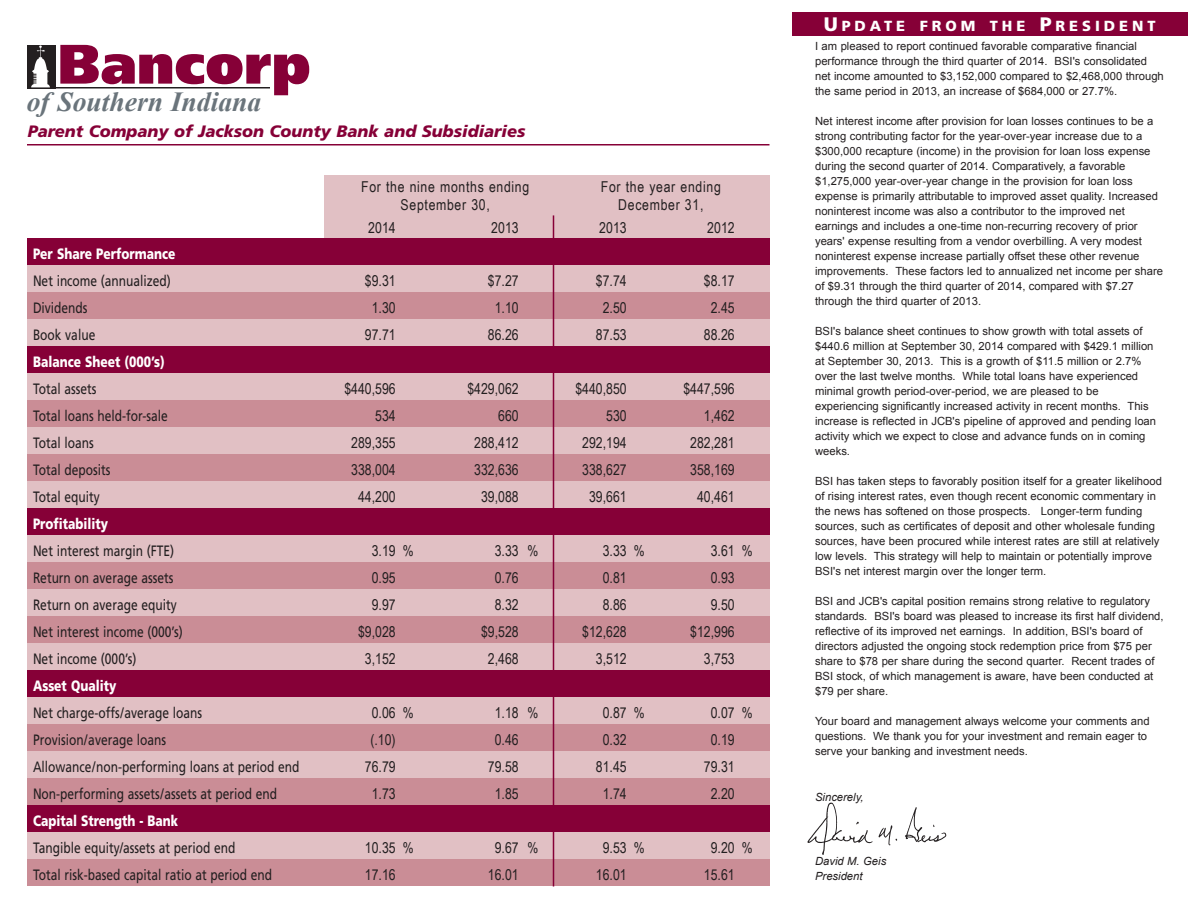
<style>
.page{position:relative;width:1188px;height:918px;background:#fff}
.page>*{position:absolute;margin:0;border:0;box-sizing:border-box;transform-origin:0 0}
.t1{font:900 55.5px "Frutiger";color:#860037}
.t2{font:italic 700 27.6px "Times New Roman";color:#6a747b}
.t3{font:italic 900 16.5px "Frutiger";color:#860037}
.t4{font:15px/27px "Arial Narrow";color:#231f20;text-align:center}
.t5{font:15px/27px "Frutiger";color:#231f20;scale:.8 1}
.t6{font:900 15px "Frutiger";color:#fff;scale:.8 1}
.t7{font:15px/18px "Arial Narrow";letter-spacing:.045em;color:#231f20;text-align:center}
.t8{font:900 14.7px "Frutiger";letter-spacing:.27em;color:#fff}
.t9{font:11.25px/15px "Arial";color:#231f20}
.t10{font:italic 11.25px/15.5px "Arial";color:#231f20}
.s1{font-size:19.5px}
</style>
<div class="page">
<div style="left:27px;top:238px;width:743px;height:28px;background:#860037"></div>
<div style="left:324px;top:176px;width:446px;height:62px;background:#e1c0c4"></div>
<div style="left:27px;top:266px;width:743px;height:26px;background:#e1c0c4"></div>
<div style="left:27px;top:292px;width:743px;height:28px;background:#ca8d96"></div>
<div style="left:27px;top:320px;width:743px;height:26px;background:#e1c0c4"></div>
<div style="left:27px;top:346px;width:743px;height:28px;background:#860037"></div>
<div style="left:27px;top:374px;width:743px;height:26px;background:#e1c0c4"></div>
<div style="left:27px;top:400px;width:743px;height:28px;background:#ca8d96"></div>
<div style="left:27px;top:454px;width:743px;height:28px;background:#ca8d96"></div>
<div style="left:27px;top:428px;width:743px;height:26px;background:#e1c0c4"></div>
<div style="left:27px;top:482px;width:743px;height:26px;background:#e1c0c4"></div>
<div style="left:27px;top:508px;width:743px;height:28px;background:#860037"></div>
<div style="left:27px;top:536px;width:743px;height:26px;background:#e1c0c4"></div>
<div style="left:27px;top:562px;width:743px;height:28px;background:#ca8d96"></div>
<div style="left:27px;top:616px;width:743px;height:28px;background:#ca8d96"></div>
<div style="left:27px;top:590px;width:743px;height:26px;background:#e1c0c4"></div>
<div style="left:27px;top:644px;width:743px;height:26px;background:#e1c0c4"></div>
<div style="left:27px;top:670px;width:743px;height:28px;background:#860037"></div>
<div style="left:27px;top:698px;width:743px;height:26px;background:#e1c0c4"></div>
<div style="left:27px;top:724px;width:743px;height:28px;background:#ca8d96"></div>
<div style="left:27px;top:778px;width:743px;height:28px;background:#ca8d96"></div>
<div style="left:27px;top:752px;width:743px;height:26px;background:#e1c0c4"></div>
<div style="left:27px;top:806px;width:743px;height:26px;background:#860037"></div>
<div style="left:27px;top:832px;width:743px;height:28px;background:#e1c0c4"></div>
<div style="left:27px;top:860px;width:743px;height:26px;background:#ca8d96"></div>
<img style="left:807px;top:802px;width:140px;height:53px">
<div style="left:792px;top:12px;width:396px;height:24px;background:#860037"></div>
<div style="left:27px;top:45px;width:29px;height:43px;background:#231f20"></div>
<hr style="left:27px;top:87px;width:243px;height:1px;background:#231f20">
<hr style="left:27px;top:144px;width:743px;height:2px;background:#860037">
<img style="left:31px;top:45px;width:19px;height:42px">
<hr style="left:553px;top:215px;width:1px;height:671px;background:#860037">
<h1 class="t1" style="left:58px;top:42px;width:254px">Bancorp</h1>
<h2 class="t2" style="left:27px;top:86px;width:236px">of Southern Indiana</h2>
<h3 class="t3" style="left:28px;top:125px;width:499px">Parent Company of Jackson County Bank and Subsidiaries</h3>
<h3 class="t6" style="left:33px;top:248px;width:180px">Per Share Performance</h3>
<h3 class="t5" style="left:33px;top:268px;width:174px">Net income (annualized)<br>Dividends<br>Book value</h3>
<h3 class="t6" style="left:33px;top:356px;width:166px">Balance Sheet (000’s)</h3>
<h3 class="t5" style="left:33px;top:376px;width:170px">Total assets<br>Total loans held-for-sale<br>Total loans<br>Total deposits<br>Total equity</h3>
<h3 class="t6" style="left:33px;top:518px;width:95px">Profitability</h3>
<h3 class="t5" style="left:33px;top:538px;width:189px">Net interest margin (FTE)<br>Return on average assets<br>Return on average equity<br>Net interest income (000’s)<br>Net income (000’s)</h3>
<h3 class="t6" style="left:33px;top:680px;width:106px">Asset Quality</h3>
<h3 class="t5" style="left:33px;top:700px;width:335px">Net charge-offs/average loans Provision/average loans Allowance/non-performing loans at period end Non-performing assets/assets at period end</h3>
<h3 class="t6" style="left:33px;top:815px;width:183px">Capital Strength - Bank</h3>
<h3 class="t5" style="left:33px;top:835px;width:300px">Tangible equity/assets at period end<br>Total risk-based capital ratio at period end</h3>
<h3 class="t7" style="left:361px;top:178px;width:170px">For the nine months ending<br>September 30,</h3>
<h3 class="t7" style="left:601px;top:178px;width:122px">For the year ending<br>December 31,</h3>
<h3 class="t4" style="left:491px;top:214px;width:29px">2013</h3>
<h3 class="t4" style="left:368px;top:214px;width:29px">2014</h3>
<h3 class="t4" style="left:599px;top:214px;width:29px">2013</h3>
<h3 class="t4" style="left:707px;top:214px;width:29px">2012</h3>
<h3 class="t4" style="left:365px;top:267px;width:32px">$9.31<br>1.30<br>97.71</h3>
<h3 class="t4" style="left:488px;top:267px;width:32px">$7.27<br>1.10<br>86.26</h3>
<h3 class="t4" style="left:596px;top:267px;width:32px">$7.74<br>2.50<br>87.53</h3>
<h3 class="t4" style="left:704px;top:267px;width:32px">$8.17<br>2.45<br>88.26</h3>
<h3 class="t4" style="left:344px;top:375px;width:53px;text-align:right">$440,596<br>534<br>289,355<br>338,004<br>44,200</h3>
<h3 class="t4" style="left:467px;top:375px;width:53px;text-align:right">$429,062<br>660<br>288,412<br>332,636<br>39,088</h3>
<h3 class="t4" style="left:575px;top:375px;width:53px;text-align:right">$440,850<br>530<br>292,194<br>338,627<br>39,661</h3>
<h3 class="t4" style="left:683px;top:375px;width:53px;text-align:right">$447,596<br>1,462<br>282,281<br>358,169<br>40,461</h3>
<h3 class="t4" style="left:358px;top:537px;width:39px;text-align:right">3.19<br>0.95<br>9.97 $9,028<br>3,152</h3>
<h3 class="t4" style="left:403px;top:537px;width:12px">%</h3>
<h3 class="t4" style="left:527px;top:537px;width:12px">%</h3>
<h3 class="t4" style="left:634px;top:537px;width:12px">%</h3>
<h3 class="t4" style="left:742px;top:537px;width:12px">%</h3>
<h3 class="t4" style="left:481px;top:537px;width:39px;text-align:right">3.33<br>0.76<br>8.32 $9,528<br>2,468</h3>
<h3 class="t4" style="left:582px;top:537px;width:46px;text-align:right">3.33<br>0.81<br>8.86 $12,628<br>3,512</h3>
<h3 class="t4" style="left:690px;top:537px;width:46px;text-align:right">3.61<br>0.93<br>9.50 $12,996<br>3,753</h3>
<h3 class="t4" style="left:365px;top:699px;width:32px">0.06 (.10)<br>76.79<br>1.73</h3>
<h3 class="t4" style="left:403px;top:699px;width:12px">%</h3>
<h3 class="t4" style="left:527px;top:699px;width:12px">%</h3>
<h3 class="t4" style="left:634px;top:699px;width:12px">%</h3>
<h3 class="t4" style="left:742px;top:699px;width:12px">%</h3>
<h3 class="t4" style="left:488px;top:699px;width:32px">1.18<br>0.46<br>79.58<br>1.85</h3>
<h3 class="t4" style="left:596px;top:699px;width:32px">0.87<br>0.32<br>81.45<br>1.74</h3>
<h3 class="t4" style="left:704px;top:699px;width:32px">0.07<br>0.19<br>79.31<br>2.20</h3>
<h3 class="t4" style="left:365px;top:834px;width:32px;text-align:left">10.35<br>17.16</h3>
<h3 class="t4" style="left:403px;top:834px;width:12px">%</h3>
<h3 class="t4" style="left:527px;top:834px;width:12px">%</h3>
<h3 class="t4" style="left:634px;top:834px;width:12px">%</h3>
<h3 class="t4" style="left:742px;top:834px;width:12px">%</h3>
<h3 class="t4" style="left:488px;top:834px;width:32px">9.67<br>16.01</h3>
<h3 class="t4" style="left:596px;top:834px;width:32px">9.53<br>16.01</h3>
<h3 class="t4" style="left:704px;top:834px;width:32px">9.20<br>15.61</h3>
<h3 class="t8" style="left:824px;top:20px;width:333px"><span class="s1">U</span>PDATE FROM THE <span class="s1">P</span>RESIDENT</h3>
<p class="t9" style="left:815px;top:38px;width:350px">I am pleased to report continued favorable comparative financial performance through the third quarter of 2014. BSI's consolidated net income amounted to $3,152,000 compared to $2,468,000 through the same period in 2013, an increase of $684,000 or 27.7%.</p>
<p class="t9" style="left:815px;top:113px;width:349px">Net interest income after provision for loan losses continues to be a strong contributing factor for the year-over-year increase due to a $300,000 recapture (income) in the provision for loan loss expense during the second quarter of 2014. Comparatively, a favorable $1,275,000 year-over-year change in the provision for loan loss expense is primarily attributable to improved asset quality. Increased noninterest income was also a contributor to the improved net earnings and includes a one-time non-recurring recovery of prior years' expense resulting from a vendor overbilling. A very modest noninterest expense increase partially offset these other revenue improvements. These factors led to annualized net income per share of $9.31 through the third quarter of 2014, compared with $7.27 through the third quarter of 2013.</p>
<p class="t9" style="left:815px;top:323px;width:343px">BSI's balance sheet continues to show growth with total assets of $440.6 million at September 30, 2014 compared with $429.1 million at September 30, 2013. This is a growth of $11.5 million or 2.7% over the last twelve months. While total loans have experienced minimal growth period-over-period, we are pleased to be experiencing significantly increased activity in recent months. This increase is reflected in JCB's pipeline of approved and pending loan activity which we expect to close and advance funds on in coming weeks.</p>
<p class="t9" style="left:815px;top:473px;width:348px">BSI has taken steps to favorably position itself for a greater likelihood of rising interest rates, even though recent economic commentary in the news has softened on those prospects. Longer-term funding sources, such as certificates of deposit and other wholesale funding sources, have been procured while interest rates are still at relatively low levels. This strategy will help to maintain or potentially improve BSI's net interest margin over the longer term.</p>
<p class="t9" style="left:815px;top:593px;width:350px">BSI and JCB's capital position remains strong relative to regulatory standards. BSI's board was pleased to increase its first half dividend, reflective of its improved net earnings. In addition, BSI's board of directors adjusted the ongoing stock redemption price from $75 per share to $78 per share during the second quarter. Recent trades of BSI stock, of which management is aware, have been conducted at $79 per share.</p>
<p class="t9" style="left:815px;top:713px;width:336px">Your board and management always welcome your comments and questions. We thank you for your investment and remain eager to serve your banking and investment needs.</p>
<p class="t10" style="left:815px;top:789px;width:50px">Sincerely,</p>
<p class="t10" style="left:815px;top:853px;width:73px">David M. Geis<br>President</p>
</div>
